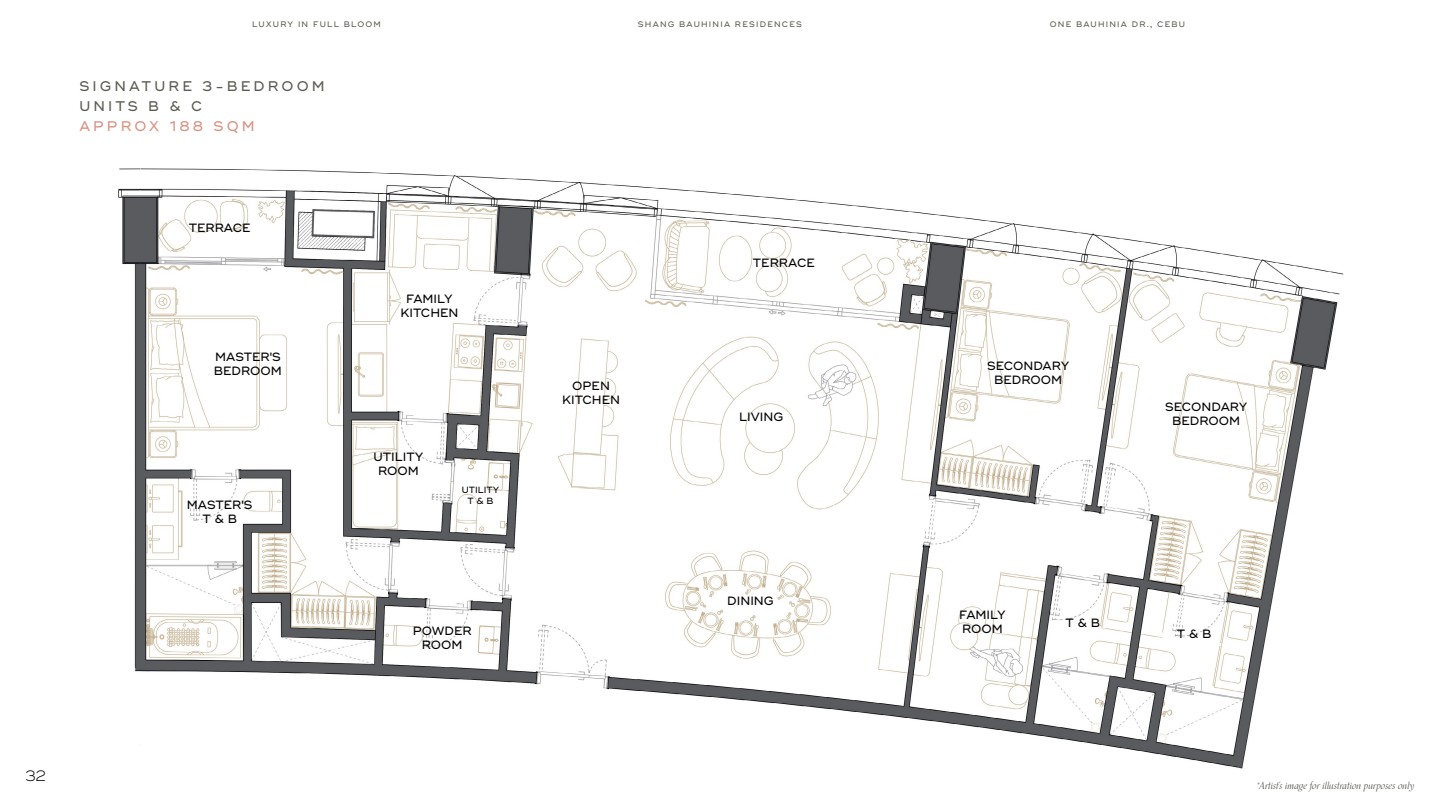
<style>
.page{position:relative;width:1440px;height:810px;background:#fff}
.page>*{position:absolute;margin:0;border:0;box-sizing:border-box;transform-origin:0 0}
.t1{font:300 15px "Ridley Grotesk";color:#000}
.t2{font:500 14px/20px "Ridley Grotesk";letter-spacing:.22em;color:#5c5a53}
.t3{font:500 14px "Ridley Grotesk";letter-spacing:.22em;color:#d89282}
.t4{font:500 12px/14.4px "Ridley Grotesk";color:#000;text-align:center}
.t5{font:italic 10px "Orpheus Pro";color:#5c5a53}
.t6{font:500 9px/10.8px "Ridley Grotesk";color:#000;text-align:center}
.t7{font:500 8px "Ridley Grotesk";letter-spacing:.15em;color:#5c5a53}
</style>
<div class="page">
<img style="left:118px;top:168px;width:1225px;height:601px">
<p class="t7" style="left:252px;top:19px;width:130px">LUXURY IN FULL BLOOM</p>
<p class="t7" style="left:638px;top:19px;width:166px">SHANG BAUHINIA RESIDENCES</p>
<p class="t7" style="left:1050px;top:19px;width:137px">ONE BAUHINIA DR., CEBU</p>
<p class="t2" style="left:79px;top:76px;width:247px">SIGNATURE 3-BEDROOM<br>UNITS B &amp; C</p>
<p class="t3" style="left:79px;top:117px;width:177px">APPROX 188 SQM</p>
<p class="t4" style="left:189px;top:221px;width:63px">TERRACE</p>
<p class="t4" style="left:400px;top:291px;width:60px">FAMILY<br>KITCHEN</p>
<p class="t4" style="left:753px;top:256px;width:63px">TERRACE</p>
<p class="t4" style="left:214px;top:350px;width:70px;text-align:left">MASTER'S<br>BEDROOM</p>
<p class="t4" style="left:987px;top:359px;width:84px">SECONDARY<br>BEDROOM</p>
<p class="t4" style="left:562px;top:378px;width:60px">OPEN<br>KITCHEN</p>
<p class="t4" style="left:187px;top:498px;width:67px">MASTER'S<br>T &amp; B</p>
<p class="t4" style="left:373px;top:450px;width:52px">UTILITY<br>ROOM</p>
<p class="t6" style="left:462px;top:485px;width:39px">UTILITY<br>T &amp; B</p>
<p class="t4" style="left:413px;top:623px;width:60px">POWDER<br>ROOM</p>
<p class="t4" style="left:739px;top:410px;width:46px">LIVING</p>
<p class="t4" style="left:727px;top:593px;width:48px">DINING</p>
<p class="t4" style="left:959px;top:608px;width:48px;text-align:left">FAMILY<br>ROOM</p>
<p class="t4" style="left:1065px;top:616px;width:36px">T &amp; B</p>
<p class="t4" style="left:1165px;top:399px;width:84px">SECONDARY<br>BEDROOM</p>
<p class="t4" style="left:1177px;top:627px;width:36px">T &amp; B</p>
<p class="t1" style="left:25px;top:767px;width:22px">32</p>
<p class="t5" style="left:1256px;top:777px;width:159px">*Artist's image for illustration purposes only</p>
</div>
